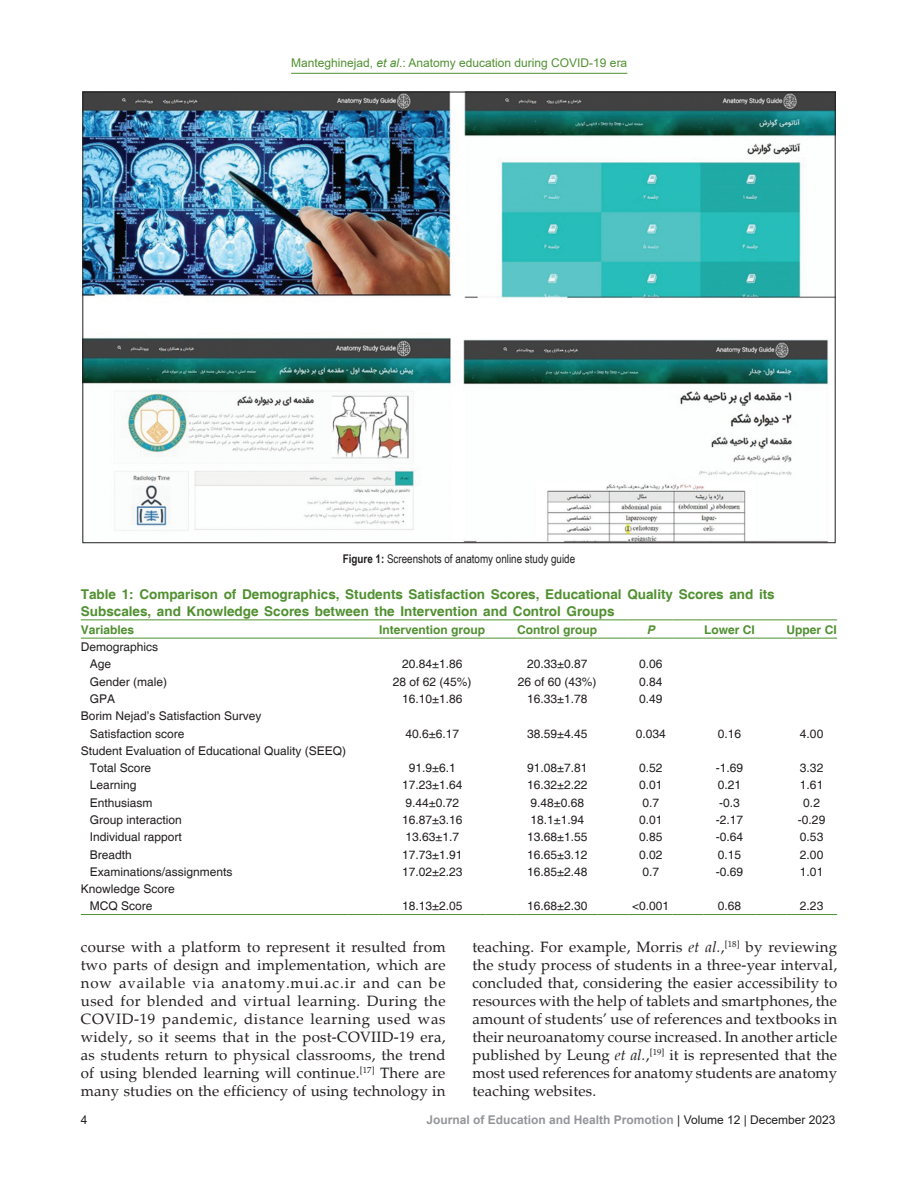
<style>
.page{position:relative;width:918px;height:1188px;background:#fff}
.page>*{position:absolute;margin:0;border:0;box-sizing:border-box;transform-origin:0 0}
.TX{font:15px/18px "Palatino";letter-spacing:.01em;color:#231f20;text-align:justify}
.TT{font:700 13.5px/16.2px "Helvetica";color:#509030}
.TB{font:12px "Helvetica";color:#231f20}
.t1{font:700 12px "Arial";color:#939598}
.t2{font:12px "Arial";color:#509030}
.TCH{font:700 12px "Helvetica";color:#509030}
.FGC{font:12px "Arial Narrow";color:#231f20}
.TBL{font:12px "Helvetica";color:#231f20}
.t3{font:12px "Arial";color:#231f20}
.TCH-2{font:italic 700 12px "Helvetica";color:#509030}
.s1{font-style:italic}
.s2{font-weight:700}
.s3{font-weight:400;color:#231f20}
</style>
<div class="page">
<hr style="left:291px;top:73px;width:336px;height:1px;background:#509030">
<img style="left:85px;top:94px;width:748px;height:447px">
<hr style="left:81px;top:914px;width:267px;height:1px;background:#509030">
<hr style="left:348px;top:914px;width:31px;height:1px;background:#509030">
<hr style="left:379px;top:914px;width:107px;height:1px;background:#509030">
<hr style="left:486px;top:914px;width:31px;height:1px;background:#509030">
<hr style="left:517px;top:914px;width:81px;height:1px;background:#509030">
<hr style="left:598px;top:914px;width:31px;height:1px;background:#509030">
<hr style="left:629px;top:914px;width:44px;height:1px;background:#509030">
<hr style="left:673px;top:914px;width:31px;height:1px;background:#509030">
<hr style="left:704px;top:914px;width:51px;height:1px;background:#509030">
<hr style="left:755px;top:914px;width:31px;height:1px;background:#509030">
<hr style="left:786px;top:914px;width:51px;height:1px;background:#509030">
<hr style="left:81px;top:638px;width:267px;height:1px;background:#509030">
<hr style="left:348px;top:638px;width:31px;height:1px;background:#509030">
<hr style="left:379px;top:638px;width:107px;height:1px;background:#509030">
<hr style="left:486px;top:638px;width:31px;height:1px;background:#509030">
<hr style="left:517px;top:638px;width:81px;height:1px;background:#509030">
<hr style="left:598px;top:638px;width:31px;height:1px;background:#509030">
<hr style="left:629px;top:638px;width:44px;height:1px;background:#509030">
<hr style="left:673px;top:638px;width:31px;height:1px;background:#509030">
<hr style="left:704px;top:638px;width:51px;height:1px;background:#509030">
<hr style="left:755px;top:638px;width:31px;height:1px;background:#509030">
<hr style="left:786px;top:638px;width:51px;height:1px;background:#509030">
<hr style="left:81px;top:619px;width:267px;height:1px;background:#509030">
<hr style="left:348px;top:619px;width:31px;height:1px;background:#509030">
<hr style="left:379px;top:619px;width:107px;height:1px;background:#509030">
<hr style="left:486px;top:619px;width:31px;height:1px;background:#509030">
<hr style="left:517px;top:619px;width:81px;height:1px;background:#509030">
<hr style="left:598px;top:619px;width:31px;height:1px;background:#509030">
<hr style="left:629px;top:619px;width:44px;height:1px;background:#509030">
<hr style="left:673px;top:619px;width:31px;height:1px;background:#509030">
<hr style="left:704px;top:619px;width:51px;height:1px;background:#509030">
<hr style="left:755px;top:619px;width:31px;height:1px;background:#509030">
<hr style="left:786px;top:619px;width:51px;height:1px;background:#509030">
<p class="t2" style="left:291px;top:55px;width:338px">Manteghinejad, <span class="s1">et al</span>.: Anatomy education during COVID‑19 era</p>
<p class="FGC" style="left:343px;top:550px;width:234px"><span class="s2">Figure 1:</span> Screenshots of anatomy online study guide</p>
<p class="TT" style="left:81px;top:587px;width:695px">Table 1: Comparison of Demographics, Students Satisfaction Scores, Educational Quality Scores and its<br>Subscales, and Knowledge Scores between the Intervention and Control Groups</p>
<p class="TCH" style="left:81px;top:623px;width:55px">Variables</p>
<p class="TCH" style="left:379px;top:623px;width:108px">Intervention group</p>
<p class="TCH" style="left:517px;top:623px;width:81px">Control group</p>
<p class="TCH-2" style="left:647px;top:623px;width:10px">P</p>
<p class="TCH" style="left:704px;top:623px;width:52px">Lower CI</p>
<p class="TCH" style="left:787px;top:623px;width:52px">Upper CI</p>
<p class="TB" style="left:81px;top:640px;width:79px">Demographics</p>
<p class="TB" style="left:90px;top:657px;width:23px">Age</p>
<p class="TB" style="left:402px;top:657px;width:62px">20.84±1.86</p>
<p class="TB" style="left:527px;top:657px;width:62px">20.33±0.87</p>
<p class="TB" style="left:639px;top:657px;width:25px">0.06</p>
<p class="TB" style="left:90px;top:675px;width:79px">Gender (male)</p>
<p class="TB" style="left:393px;top:675px;width:80px">28 of 62 (45%)</p>
<p class="TB" style="left:518px;top:675px;width:80px">26 of 60 (43%)</p>
<p class="TB" style="left:639px;top:675px;width:25px">0.84</p>
<p class="TB" style="left:90px;top:692px;width:27px">GPA</p>
<p class="TB" style="left:402px;top:692px;width:62px">16.10±1.86</p>
<p class="TB" style="left:527px;top:692px;width:62px">16.33±1.78</p>
<p class="TB" style="left:639px;top:692px;width:25px">0.49</p>
<p class="TB" style="left:81px;top:709px;width:182px">Borim Nejad’s Satisfaction Survey</p>
<p class="TB" style="left:90px;top:726px;width:96px">Satisfaction score</p>
<p class="TB" style="left:405px;top:726px;width:55px">40.6±6.17</p>
<p class="TB" style="left:527px;top:726px;width:62px">38.59±4.45</p>
<p class="TB" style="left:636px;top:726px;width:32px">0.034</p>
<p class="TB" style="left:718px;top:726px;width:25px">0.16</p>
<p class="TB" style="left:800px;top:726px;width:25px">4.00</p>
<p class="TB" style="left:81px;top:744px;width:267px">Student Evaluation of Educational Quality (SEEQ)</p>
<p class="TB" style="left:90px;top:761px;width:63px">Total Score</p>
<p class="TB" style="left:409px;top:761px;width:49px">91.9±6.1</p>
<p class="TB" style="left:527px;top:761px;width:62px">91.08±7.81</p>
<p class="TB" style="left:639px;top:761px;width:25px">0.52</p>
<p class="TB" style="left:716px;top:761px;width:29px">‑1.69</p>
<p class="TB" style="left:800px;top:761px;width:25px">3.32</p>
<p class="TB" style="left:90px;top:778px;width:48px">Learning</p>
<p class="TB" style="left:402px;top:778px;width:62px">17.23±1.64</p>
<p class="TB" style="left:527px;top:778px;width:62px">16.32±2.22</p>
<p class="TB" style="left:639px;top:778px;width:25px">0.01</p>
<p class="TB" style="left:718px;top:778px;width:25px">0.21</p>
<p class="TB" style="left:800px;top:778px;width:25px">1.61</p>
<p class="TB" style="left:90px;top:796px;width:64px">Enthusiasm</p>
<p class="TB" style="left:405px;top:796px;width:55px">9.44±0.72</p>
<p class="TB" style="left:530px;top:796px;width:55px">9.48±0.68</p>
<p class="TB" style="left:642px;top:796px;width:18px">0.7</p>
<p class="TB" style="left:719px;top:796px;width:22px">‑0.3</p>
<p class="TB" style="left:803px;top:796px;width:18px">0.2</p>
<p class="TB" style="left:90px;top:813px;width:94px">Group interaction</p>
<p class="TB" style="left:402px;top:813px;width:62px">16.87±3.16</p>
<p class="TB" style="left:530px;top:813px;width:55px">18.1±1.94</p>
<p class="TB" style="left:639px;top:813px;width:25px">0.01</p>
<p class="TB" style="left:716px;top:813px;width:29px">‑2.17</p>
<p class="TB" style="left:798px;top:813px;width:29px">‑0.29</p>
<p class="TB" style="left:90px;top:830px;width:94px">Individual rapport</p>
<p class="TB" style="left:405px;top:830px;width:55px">13.63±1.7</p>
<p class="TB" style="left:527px;top:830px;width:62px">13.68±1.55</p>
<p class="TB" style="left:639px;top:830px;width:25px">0.85</p>
<p class="TB" style="left:716px;top:830px;width:29px">‑0.64</p>
<p class="TB" style="left:800px;top:830px;width:25px">0.53</p>
<p class="TB" style="left:90px;top:847px;width:44px">Breadth</p>
<p class="TB" style="left:402px;top:847px;width:62px">17.73±1.91</p>
<p class="TB" style="left:527px;top:847px;width:62px">16.65±3.12</p>
<p class="TB" style="left:639px;top:847px;width:25px">0.02</p>
<p class="TB" style="left:718px;top:847px;width:25px">0.15</p>
<p class="TB" style="left:800px;top:847px;width:25px">2.00</p>
<p class="TB" style="left:90px;top:865px;width:144px">Examinations/assignments</p>
<p class="TB" style="left:402px;top:865px;width:62px">17.02±2.23</p>
<p class="TB" style="left:527px;top:865px;width:62px">16.85±2.48</p>
<p class="TB" style="left:642px;top:865px;width:18px">0.7</p>
<p class="TB" style="left:716px;top:865px;width:29px">‑0.69</p>
<p class="TB" style="left:800px;top:865px;width:25px">1.01</p>
<p class="TB" style="left:81px;top:882px;width:96px">Knowledge Score</p>
<p class="TBL" style="left:90px;top:899px;width:64px">MCQ Score</p>
<p class="TBL" style="left:402px;top:899px;width:62px">18.13±2.05</p>
<p class="TBL" style="left:527px;top:899px;width:62px">16.68±2.30</p>
<p class="TBL" style="left:632px;top:899px;width:39px">&lt;0.001</p>
<p class="TBL" style="left:718px;top:899px;width:25px">0.68</p>
<p class="TBL" style="left:800px;top:899px;width:25px">2.23</p>
<p class="TX" style="left:81px;top:938px;width:366px">course with a platform to represent it resulted from two parts of design and implementation, which are now available via anatomy.mui.ac.ir and can be used for blended and virtual learning. During the COVID‑19 pandemic, distance learning used was widely, so it seems that in the post‑COVIID‑19 era, as students return to physical classrooms, the trend of using blended learning will continue.<sup>[17]</sup> There are many studies on the efficiency of using technology in</p>
<p class="TX" style="left:472px;top:938px;width:366px">teaching. For example, Morris <span class="s1">et al.</span>,<sup>[18]</sup> by reviewing the study process of students in a three‑year interval, concluded that, considering the easier accessibility to resources with the help of tablets and smartphones, the amount of students’ use of references and textbooks in their neuroanatomy course increased. In another article published by Leung <span class="s1">et al.</span>,<sup>[19]</sup> it is represented that the most used references for anatomy students are anatomy teaching websites.</p>
<p class="t3" style="left:81px;top:1111px;width:8px">4</p>
<p class="t1" style="left:427px;top:1111px;width:410px">Journal of Education and Health Promotion <span class="s3">| Volume 12 | December 2023</span></p>
</div>
